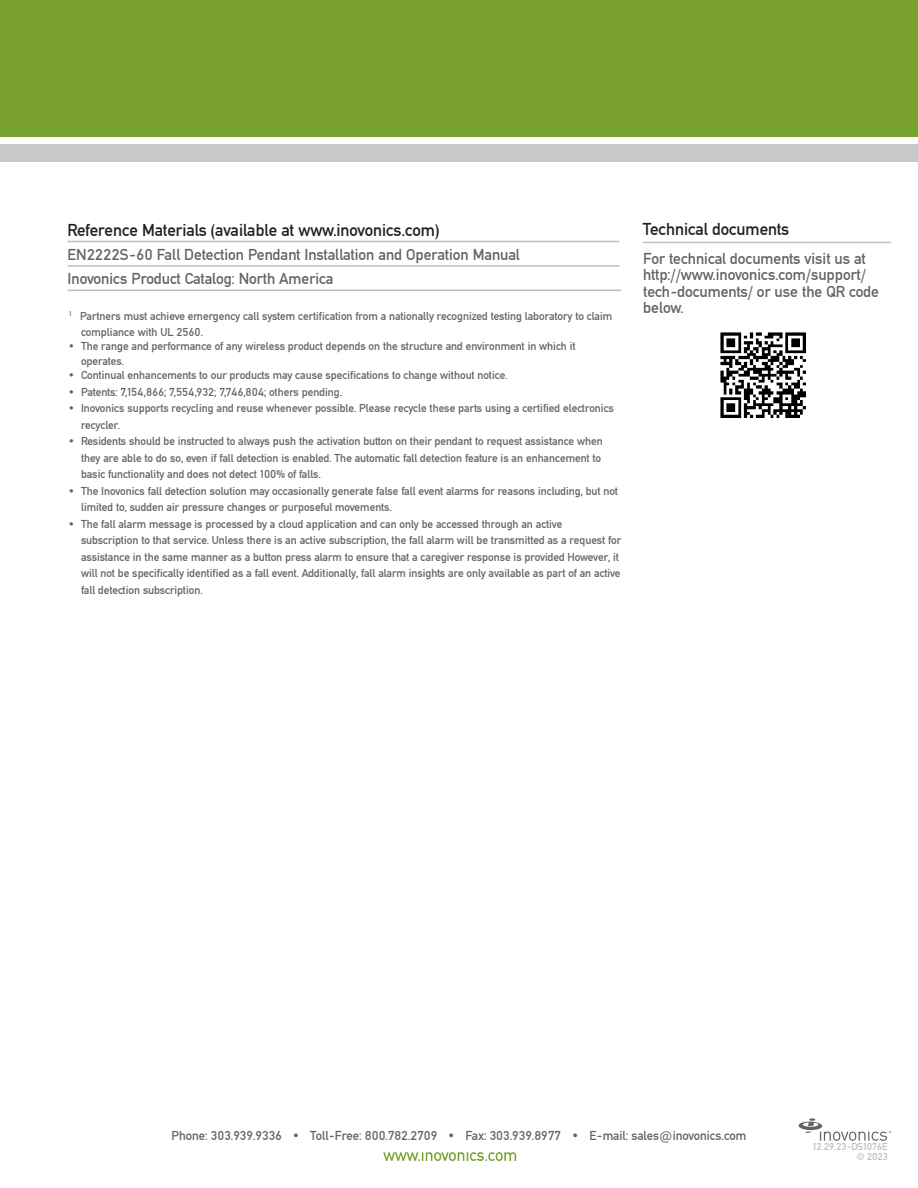
<style>
.page{position:relative;width:918px;height:1188px;background:#fff}
.page>*{position:absolute;margin:0;border:0;box-sizing:border-box;transform-origin:0 0}
.t1{font:18px "DIN Mittel EF";color:#231f20}
.t2{font:16.5px/16.5px "DIN Mittel EF";color:#636366}
.t3{font:13.5px "DIN Mittel EF";color:#636366}
.t4{font:12px/16.5px "DIN Mittel EF";color:#636366}
.t5{font:10.5px "DIN Mittel EF";color:#bcbdc0}
</style>
<div class="page">
<div style="left:0;top:0;width:918px;height:137px;background:#78a22d"></div>
<div style="left:0;top:145px;width:918px;height:17px;background:#c7c8ca"></div>
<svg style="left:383px;top:1152px;width:133px;height:9px"></svg>
<svg style="left:798px;top:1118px;width:93px;height:23px"></svg>
<svg style="left:68px;top:240px;width:553px;height:50px"></svg>
<hr style="left:68px;top:241px;width:552px;height:1px;background:#bcbdc0">
<hr style="left:68px;top:265px;width:552px;height:2px;background:#bcbdc0">
<hr style="left:68px;top:290px;width:553px;height:1px;background:#bcbdc0">
<img style="left:720px;top:332px;width:86px;height:86px">
<hr style="left:643px;top:242px;width:248px;height:1px;background:#bcbdc0">
<p class="t1" style="left:68px;top:219px;width:373px">Reference Materials (available at www.inovonics.com)</p>
<p class="t2" style="left:68px;top:246px;width:454px">EN2222S-60 Fall Detection Pendant Installation and Operation Manual</p>
<p class="t2" style="left:68px;top:271px;width:268px">Inovonics Product Catalog: North America</p>
<p class="t4" style="left:81px;top:307px;width:533px;text-indent:-12px"><sup>1</sup> Partners must achieve emergency call system certification from a nationally recognized testing laboratory to claim compliance with UL 2560.</p>
<p class="t4" style="left:81px;top:339px;width:496px;line-height:14.4px;text-indent:-14px">• The range and performance of any wireless product depends on the structure and environment in which it operates.</p>
<p class="t4" style="left:68px;top:367px;width:442px">• Continual enhancements to our products may cause specifications to change without notice.</p>
<p class="t4" style="left:68px;top:384px;width:276px">• Patents: 7,154,866; 7,554,932; 7,746,804; others pending.</p>
<p class="t4" style="left:81px;top:400px;width:534px;text-indent:-14px">• Inovonics supports recycling and reuse whenever possible. Please recycle these parts using a certified electronics recycler.</p>
<p class="t4" style="left:81px;top:433px;width:523px;text-indent:-14px">• Residents should be instructed to always push the activation button on their pendant to request assistance when they are able to do so, even if fall detection is enabled. The automatic fall detection feature is an enhancement to basic functionality and does not detect 100% of falls.</p>
<p class="t4" style="left:81px;top:483px;width:538px;text-indent:-14px">• The Inovonics fall detection solution may occasionally generate false fall event alarms for reasons including, but not limited to, sudden air pressure changes or purposeful movements.</p>
<p class="t4" style="left:81px;top:516px;width:542px;text-indent:-14px">• The fall alarm message is processed by a cloud application and can only be accessed through an active subscription to that service. Unless there is an active subscription, the fall alarm will be transmitted as a request for assistance in the same manner as a button press alarm to ensure that a caregiver response is provided However, it will not be specifically identified as a fall event. Additionally, fall alarm insights are only available as part of an active fall detection subscription.</p>
<p class="t1" style="left:643px;top:218px;width:148px">Technical documents</p>
<p class="t2" style="left:643px;top:250px;width:237px">For technical documents visit us at http://www.inovonics.com/support/ tech-documents/ or use the QR code below.</p>
<p class="t3" style="left:171px;top:1128px;width:577px">Phone: 303.939.9336 • Toll-Free: 800.782.2709 • Fax: 303.939.8977 • E-mail: sales@inovonics.com</p>
<p class="t5" style="left:813px;top:1141px;width:76px">12.29.23-DS1076E</p>
<p class="t5" style="left:857px;top:1150px;width:33px">© 2023</p>
</div>
